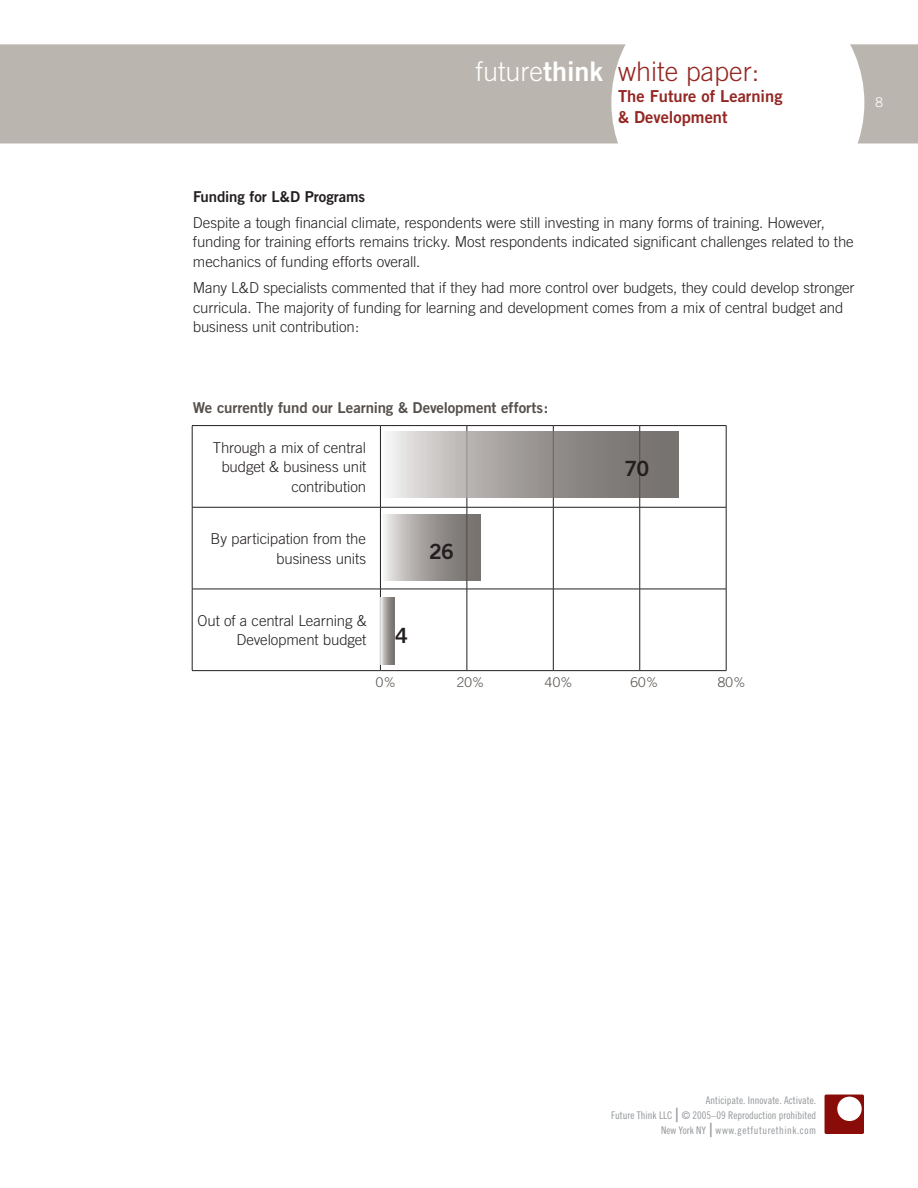
<style>
.page{position:relative;width:918px;height:1188px;background:#fff}
.page>*{position:absolute;margin:0;border:0;box-sizing:border-box;transform-origin:0 0}
.t1{font:300 27px "Trade Gothic";color:#942723}
.body_text{font:21px "Trade Gothic Bold Two";color:#231f20}
.t2{font:16.5px/21px "Trade Gothic Bold Two";color:#942723}
.body_text-2{font:300 15px/19.5px "Trade Gothic";letter-spacing:-.005em;color:#231f20;text-align:right}
.body_text-3{font:15px "Trade Gothic Bold Two";letter-spacing:-.005em;color:#55504c}
.body_text-4{font:15px "Trade Gothic Bold Two";letter-spacing:-.005em;color:#231f20}
.body_text-5{font:300 13.5px "Trade Gothic";letter-spacing:.03em;color:#55504c}
.t3{font:300 13.5px "Trade Gothic";color:#fff}
.t4{font:10.5px/15px "Trade Gothic Cond Eighteen";color:#939598;text-align:right}
.s1{color:#fff}
.s2{font-family:"Trade Gothic Bold Two";font-weight:400;color:#fff}
.s3{font-size:19.5px}
</style>
<div class="page">
<div style="left:0;top:44px;width:918px;height:100px;background:#bbb5b0"></div>
<svg style="left:611px;top:44px;width:253px;height:100px"></svg>
<svg style="left:825px;top:1095px;width:39px;height:39px"></svg>
<hr style="left:192px;top:425px;width:188px;height:1px;background:#231f20">
<hr style="left:380px;top:425px;width:87px;height:1px;background:#231f20">
<hr style="left:380px;top:426px;width:1px;height:81px;background:#231f20">
<hr style="left:467px;top:425px;width:86px;height:1px;background:#231f20">
<hr style="left:467px;top:426px;width:1px;height:81px;background:#231f20">
<hr style="left:553px;top:425px;width:87px;height:1px;background:#231f20">
<hr style="left:553px;top:426px;width:1px;height:81px;background:#231f20">
<hr style="left:640px;top:425px;width:86px;height:1px;background:#231f20">
<hr style="left:639px;top:426px;width:1px;height:81px;background:#231f20">
<hr style="left:726px;top:426px;width:1px;height:81px;background:#231f20">
<hr style="left:192px;top:507px;width:188px;height:1px;background:#231f20">
<hr style="left:192px;top:589px;width:188px;height:1px;background:#231f20">
<hr style="left:380px;top:507px;width:87px;height:1px;background:#231f20">
<hr style="left:380px;top:507px;width:1px;height:82px;background:#231f20">
<hr style="left:380px;top:589px;width:87px;height:1px;background:#231f20">
<hr style="left:380px;top:589px;width:1px;height:81px;background:#231f20">
<hr style="left:467px;top:507px;width:86px;height:1px;background:#231f20">
<hr style="left:467px;top:507px;width:1px;height:82px;background:#231f20">
<hr style="left:553px;top:507px;width:87px;height:1px;background:#231f20">
<hr style="left:553px;top:507px;width:1px;height:82px;background:#231f20">
<hr style="left:640px;top:507px;width:86px;height:1px;background:#231f20">
<hr style="left:639px;top:507px;width:1px;height:82px;background:#231f20">
<hr style="left:726px;top:507px;width:1px;height:82px;background:#231f20">
<hr style="left:467px;top:589px;width:86px;height:1px;background:#231f20">
<hr style="left:467px;top:589px;width:1px;height:81px;background:#231f20">
<hr style="left:553px;top:589px;width:87px;height:1px;background:#231f20">
<hr style="left:553px;top:589px;width:1px;height:81px;background:#231f20">
<hr style="left:640px;top:589px;width:86px;height:1px;background:#231f20">
<hr style="left:639px;top:589px;width:1px;height:81px;background:#231f20">
<hr style="left:726px;top:589px;width:1px;height:81px;background:#231f20">
<hr style="left:192px;top:670px;width:188px;height:1px;background:#231f20">
<hr style="left:380px;top:670px;width:87px;height:1px;background:#231f20">
<hr style="left:467px;top:670px;width:86px;height:1px;background:#231f20">
<hr style="left:553px;top:670px;width:87px;height:1px;background:#231f20">
<hr style="left:640px;top:670px;width:86px;height:1px;background:#231f20">
<hr style="left:192px;top:426px;width:1px;height:81px;background:#231f20">
<hr style="left:192px;top:507px;width:1px;height:82px;background:#231f20">
<hr style="left:192px;top:589px;width:1px;height:81px;background:#231f20">
<svg style="left:384px;top:514px;width:97px;height:67px;background:#a19e9b"></svg>
<svg style="left:388px;top:431px;width:290px;height:67px;background:#a29e9c"></svg>
<svg style="left:380px;top:597px;width:14px;height:67px"></svg>
<h1 class="t1" style="left:476px;top:55px;width:285px"><span class="s1">future</span><span class="s2">think</span> white paper:</h1>
<p class="t2" style="left:618px;top:85px;width:166px">The Future of Learning &amp; Development</p>
<p class="t3" style="left:876px;top:94px;width:9px">8</p>
<p class="body_text-4" style="left:193px;top:187px;width:174px">Funding for L&amp;D Programs</p>
<p class="body_text-2" style="left:193px;top:212px;width:663px;text-align:left">Despite a tough financial climate, respondents were still investing in many forms of training. However, funding for training efforts remains tricky. Most respondents indicated significant challenges related to the mechanics of funding efforts overall.</p>
<p class="body_text-2" style="left:193px;top:278px;width:663px;text-align:left">Many L&amp;D specialists commented that if they had more control over budgets, they could develop stronger curricula. The majority of funding for learning and development comes from a mix of central budget and business unit contribution:</p>
<p class="body_text-3" style="left:193px;top:399px;width:357px">We currently fund our Learning &amp; Development efforts:</p>
<p class="body_text-2" style="left:213px;top:438px;width:155px">Through a mix of central budget &amp; business unit contribution</p>
<p class="body_text-2" style="left:210px;top:529px;width:157px">By participation from the business units</p>
<p class="body_text-2" style="left:198px;top:611px;width:171px">Out of a central Learning &amp;<br>Development budget</p>
<p class="body_text" style="left:429px;top:539px;width:26px">26</p>
<p class="body_text" style="left:395px;top:623px;width:14px">4</p>
<p class="body_text" style="left:625px;top:456px;width:26px">70</p>
<p class="body_text-5" style="left:376px;top:674px;width:21px">0%</p>
<p class="body_text-5" style="left:457px;top:674px;width:29px">20%</p>
<p class="body_text-5" style="left:545px;top:674px;width:29px">40%</p>
<p class="body_text-5" style="left:630px;top:674px;width:29px">60%</p>
<p class="body_text-5" style="left:718px;top:674px;width:29px">80%</p>
<p class="t4" style="left:611px;top:1093px;width:206px">Anticipate. Innovate. Activate.<br>Future Think LLC <span class="s3">|</span> © 2005–09 Reproduction prohibited<br>New York NY <span class="s3">|</span> www.getfuturethink.com</p>
</div>
